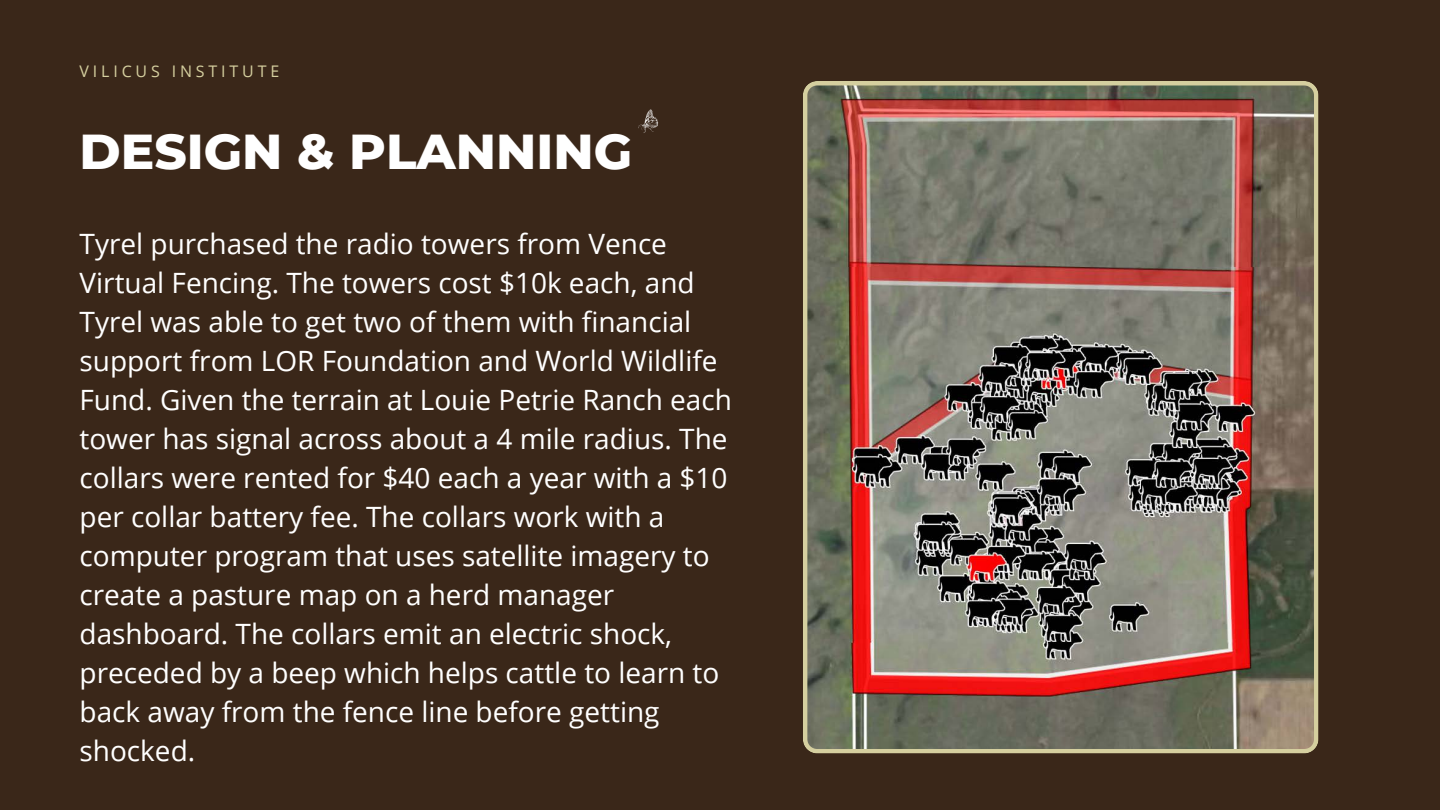
<style>
.page{position:relative;width:1440px;height:810px;background:#3a2719}
.page>*{position:absolute;margin:0;border:0;box-sizing:border-box;transform-origin:0 0}
.t1{font:800 50px "Montserrat";color:#fff}
.t2{font:28px/39px "Open Sans";color:#fff}
.t3{font:16px "Open Sans";letter-spacing:.24em;color:#d5cf9f}
</style>
<div class="page">
<svg style="left:638px;top:109px;width:20px;height:24px"></svg>
<svg style="left:803px;top:81px;width:516px;height:672px;background:#988071"></svg>
<h1 class="t3" style="left:80px;top:60px;width:201px">VILICUS INSTITUTE</h1>
<p class="t1" style="left:80px;top:120px;width:554px">DESIGN &amp; PLANNING</p>
<p class="t2" style="left:80px;top:224px;width:654px">Tyrel purchased the radio towers from Vence Virtual Fencing. The towers cost $10k each, and Tyrel was able to get two of them with financial support from LOR Foundation and World Wildlife Fund. Given the terrain at Louie Petrie Ranch each tower has signal across about a 4 mile radius. The collars were rented for $40 each a year with a $10 per collar battery fee. The collars work with a computer program that uses satellite imagery to create a pasture map on a herd manager dashboard. The collars emit an electric shock, preceded by a beep which helps cattle to learn to back away from the fence line before getting shocked.</p>
</div>
